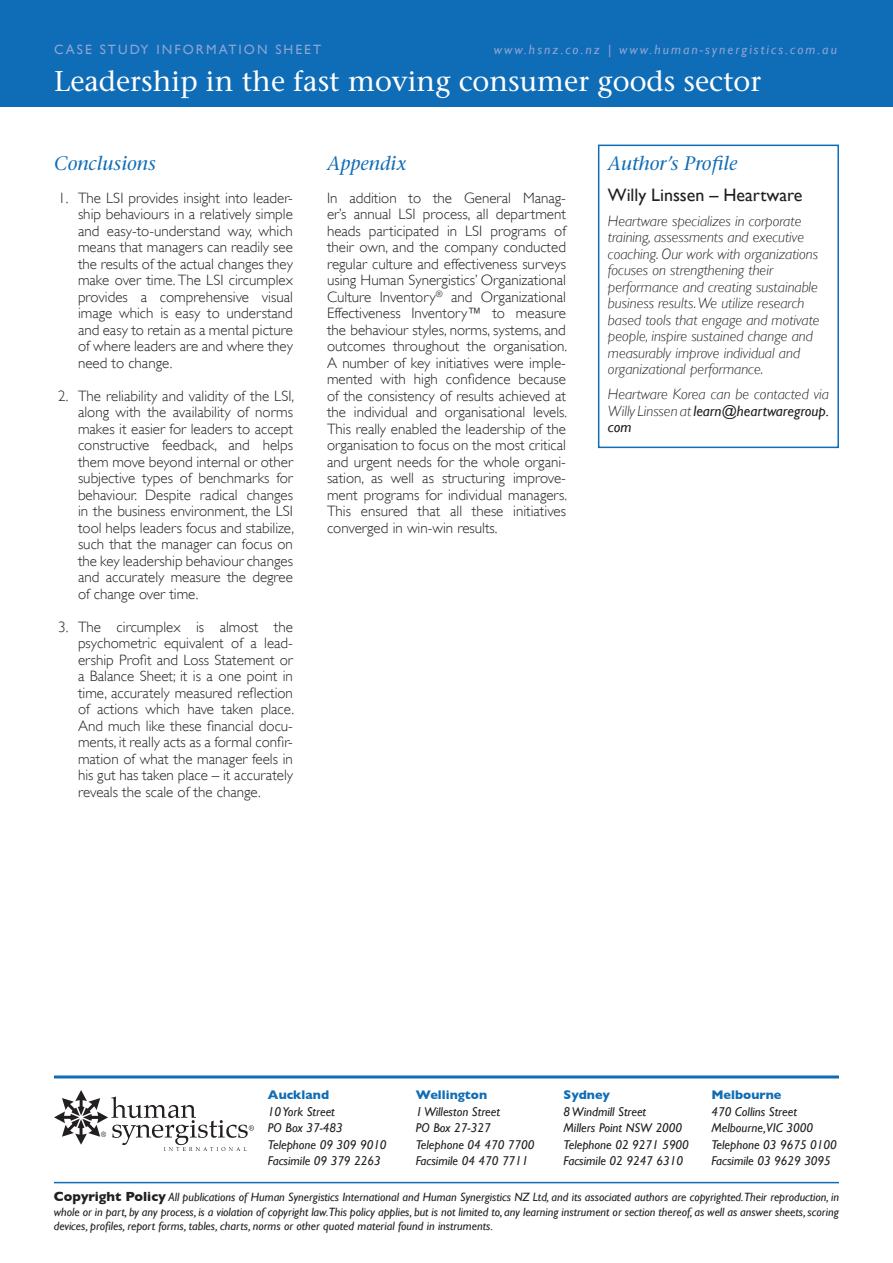
<style>
.page{position:relative;width:893px;height:1263px;background:#fff}
.page>*{position:absolute;margin:0;border:0;box-sizing:border-box;transform-origin:0 0}
.t1{font:28.5px "Stone Serif";color:#fff}
.Subhead{font:italic 19.5px "Stone Serif";color:#0f6cb6}
.Intro{font:18px "Gill Sans";color:#231f20}
.Body{font:300 15px/16.5px "Gill Sans";color:#231f20;text-align:justify}
.Intro-2{font:italic 300 15px/16.5px "Gill Sans";color:#231f20}
.industry_item{font:italic 300 15px/16.5px "Gill Sans";color:#231f20;text-align:justify}
.t2{font:italic 13.5px "Gill Sans";letter-spacing:.15em;color:#8ba4d4}
.t3{font:13.5px "Gill Sans";letter-spacing:.15em;color:#8ba4d4}
.t4{font:italic 12.75px "Gill Sans";color:#231f20}
.t5{font:700 12.75px "Gill Sans";color:#0f6cb6}
.t6{font:italic 12px/14.4px "Gill Sans";color:#231f20;text-align:justify}
.s1{font-weight:400}
.s2{font-weight:700;font-style:normal;font-size:13.5px}
</style>
<div class="page">
<div style="left:0;top:0;width:893px;height:106px;background:#0f6cb6"></div>
<img style="left:54px;top:1090px;width:199px;height:60px">
<hr style="left:54px;top:1182px;width:785px;height:1px;background:#0f6cb6">
<hr style="left:54px;top:1075px;width:785px;height:3px;background:#0f6cb6">
<div style="left:598px;top:145px;width:241px;height:303px;border:2px solid #0f6cb6"></div>
<p class="t3" style="left:54px;top:41px;width:269px">CASE STUDY INFORMATION SHEET</p>
<p class="t2" style="left:494px;top:41px;width:345px">www.hsnz.co.nz | www.human-synergistics.com.au</p>
<p class="t1" style="left:54px;top:64px;width:709px">Leadership in the fast moving consumer goods sector</p>
<p class="Subhead" style="left:54px;top:152px;width:104px">Conclusions</p>
<p class="Body" style="left:78px;top:189px;width:216px;text-indent:-20px">1. The LSI provides insight into leader&shy;ship behaviours in a relatively simple and easy-to-understand way, which means that managers can readily see the results of the actual changes they make over time. The LSI circumplex provides a comprehensive visual image which is easy to understand and easy to retain as a mental picture of where leaders are and where they need to change.</p>
<p class="Body" style="left:78px;top:387px;width:218px;text-indent:-20px">2. The reliability and validity of the LSI, along with the availability of norms makes it easier for leaders to accept constructive feedback, and helps them move beyond internal or other subjective types of benchmarks for behaviour. Despite radical changes in the business environment, the LSI tool helps leaders focus and stabilize, such that the manager can focus on the key leadership behaviour changes and accurately measure the degree of change over time.</p>
<p class="Body" style="left:78px;top:618px;width:218px;text-indent:-20px">3. The circumplex is almost the psychometric equivalent of a lead&shy;ership Profit and Loss Statement or a Balance Sheet; it is a one point in time, accurately measured reflection of actions which have taken place.<br>And much like these financial docu&shy;ments, it really acts as a formal confir&shy;mation of what the manager feels in his gut has taken place – it accurately reveals the scale of the change.</p>
<p class="Subhead" style="left:327px;top:152px;width:81px">Appendix</p>
<p class="Body" style="left:327px;top:189px;width:242px">In addition to the General Manag&shy;er’s annual LSI process, all department heads participated in LSI programs of their own, and the company conducted regular culture and effectiveness surveys using Human Synergistics’ Organizational Culture Inventory<sup>®</sup> and Organizational Effectiveness Inventory™ to measure the behaviour styles, norms, systems, and outcomes throughout the organisation.<br>A number of key initiatives were imple&shy;mented with high confidence because of the consistency of results achieved at the individual and organisational levels.<br>This really enabled the leadership of the organisation to focus on the most critical and urgent needs for the whole organi&shy;sation, as well as structuring improve&shy;ment programs for individual managers.<br>This ensured that all these initiatives converged in win-win results.</p>
<p class="Subhead" style="left:608px;top:151px;width:131px">Author’s Profile</p>
<p class="Intro" style="left:608px;top:184px;width:196px">Willy Linssen – Heartware</p>
<p class="Intro-2" style="left:608px;top:212px;width:213px">Heartware specializes in corporate training, assessments and executive coaching. Our work with organizations focuses on strengthening their performance and creating sustainable business results. We utilize research based tools that engage and motivate people, inspire sustained change and measurably improve individual and organizational performance.</p>
<p class="industry_item" style="left:608px;top:386px;width:223px">Heartware Korea can be contacted via Willy Linssen at <span class="s1">learn@heartwaregroup. com</span></p>
<p class="t5" style="left:564px;top:1087px;width:48px">Sydney</p>
<p class="t4" style="left:564px;top:1104px;width:84px">8 Windmill Street</p>
<p class="t4" style="left:564px;top:1120px;width:120px">Millers Point NSW 2000</p>
<p class="t4" style="left:564px;top:1137px;width:127px">Telephone 02 9271 5900</p>
<p class="t4" style="left:564px;top:1153px;width:121px">Facsimile 02 9247 6310</p>
<p class="t5" style="left:416px;top:1087px;width:73px">Wellington</p>
<p class="t4" style="left:416px;top:1104px;width:86px">1 Willeston Street</p>
<p class="t4" style="left:416px;top:1120px;width:76px">PO Box 27-327</p>
<p class="t4" style="left:416px;top:1137px;width:120px">Telephone 04 470 7700</p>
<p class="t4" style="left:416px;top:1153px;width:114px">Facsimile 04 470 7711</p>
<p class="t5" style="left:711px;top:1087px;width:72px">Melbourne</p>
<p class="t4" style="left:711px;top:1104px;width:87px">470 Collins Street</p>
<p class="t4" style="left:711px;top:1120px;width:103px">Melbourne,VIC 3000</p>
<p class="t4" style="left:711px;top:1137px;width:127px">Telephone 03 9675 0100</p>
<p class="t4" style="left:711px;top:1153px;width:121px">Facsimile 03 9629 3095</p>
<p class="t5" style="left:268px;top:1087px;width:63px">Auckland</p>
<p class="t4" style="left:268px;top:1104px;width:68px">10 York Street</p>
<p class="t4" style="left:268px;top:1120px;width:76px">PO Box 37-483</p>
<p class="t4" style="left:268px;top:1137px;width:120px">Telephone 09 309 9010</p>
<p class="t4" style="left:268px;top:1153px;width:114px">Facsimile 09 379 2263</p>
<p class="t6" style="left:54px;top:1190px;width:787px"><span class="s2">Copyright Policy</span> All publications of Human Synergistics International and Human Synergistics NZ Ltd, and its associated authors are copyrighted.Their reproduction, in whole or in part, by any process, is a violation of copyright law.This policy applies, but is not limited to, any learning instrument or section thereof, as well as answer sheets, scoring devices, profiles, report forms, tables, charts, norms or other quoted material found in instruments.</p>
</div>
